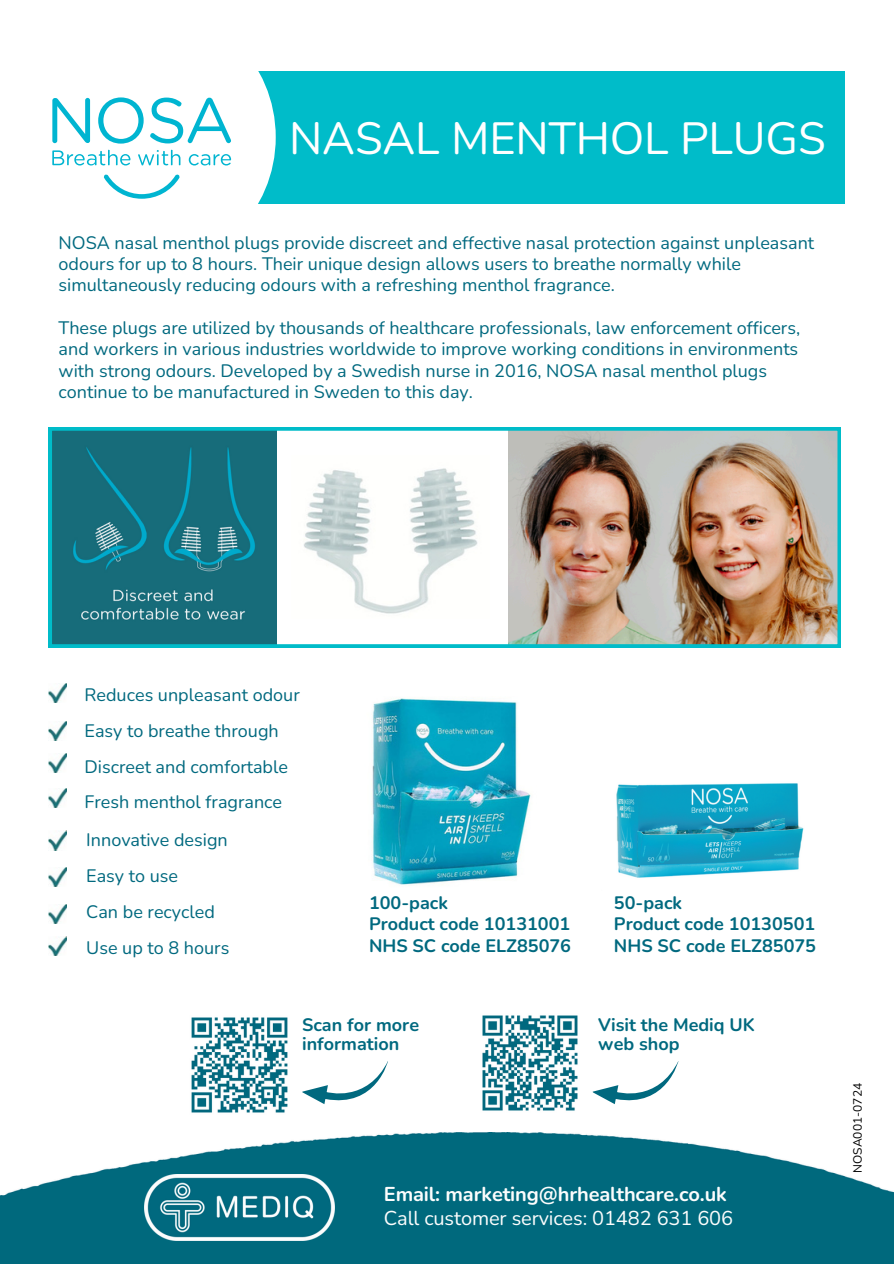
<style>
.page{position:relative;width:894px;height:1264px;background:#fff}
.page>*{position:absolute;margin:0;border:0;box-sizing:border-box;transform-origin:0 0}
.t1{font:45px "Nunito";letter-spacing:-.005em;color:#fff}
.t2{font:700 19.95px/24px "Nunito";letter-spacing:-.005em;color:#fcfdfd}
.t3{font:18px/21.3px "Nunito";color:#00697f}
.t4{font:700 18px/21.3px "Nunito";color:#00697f}
.t5{font:12px "Nunito";color:#000}
.s1{font-weight:400}
</style>
<div class="page">
<div style="left:43px;top:71px;width:801px;height:132px;background:#00bcc9"></div>
<svg style="left:43px;top:71px;width:233px;height:133px;background:#e9f9fa"></svg>
<svg style="left:52px;top:81px;width:189px;height:118px;background:#d7f3f7"></svg>
<img style="left:49px;top:683px;width:18px;height:19px">
<img style="left:49px;top:721px;width:18px;height:19px">
<img style="left:49px;top:753px;width:18px;height:19px">
<img style="left:49px;top:788px;width:18px;height:19px">
<img style="left:49px;top:831px;width:18px;height:19px">
<img style="left:49px;top:867px;width:18px;height:19px">
<img style="left:49px;top:904px;width:18px;height:19px">
<img style="left:616px;top:783px;width:188px;height:95px">
<img style="left:0;top:1132px;width:893px;height:131px">
<img style="left:145px;top:1174px;width:189px;height:66px">
<img style="left:49px;top:936px;width:18px;height:19px">
<img style="left:49px;top:427px;width:791px;height:220px">
<img style="left:482px;top:1015px;width:96px;height:96px">
<img style="left:191px;top:1017px;width:97px;height:96px">
<svg style="left:301px;top:1061px;width:105px;height:77px"></svg>
<svg style="left:591px;top:1061px;width:106px;height:77px"></svg>
<img style="left:371px;top:698px;width:160px;height:187px">
<p class="t1" style="left:289px;top:108px;width:538px">NASAL MENTHOL PLUGS</p>
<p class="t3" style="left:59px;top:232px;width:757px">NOSA nasal menthol plugs provide discreet and effective nasal protection against unpleasant odours for up to 8 hours. Their unique design allows users to breathe normally while simultaneously reducing odours with a refreshing menthol fragrance.</p>
<p class="t3" style="left:59px;top:317px;width:742px">These plugs are utilized by thousands of healthcare professionals, law enforcement officers, and workers in various industries worldwide to improve working conditions in environments with strong odours. Developed by a Swedish nurse in 2016, NOSA nasal menthol plugs continue to be manufactured in Sweden to this day.</p>
<p class="t3" style="left:84px;top:677px;width:217px;line-height:35.7px">Reduces unpleasant odour<br>Easy to breathe through<br>Discreet and comfortable<br>Fresh menthol fragrance</p>
<p class="t3" style="left:86px;top:822px;width:145px;line-height:36px">Innovative design<br>Easy to use<br>Can be recycled<br>Use up to 8 hours</p>
<h3 class="t4" style="left:369px;top:892px;width:203px">100-pack<br>Product code 10131001<br>NHS SC code ELZ85076</h3>
<h4 class="t4" style="left:302px;top:1015px;width:118px;line-height:19.2px">Scan for more information</h4>
<h3 class="t4" style="left:613px;top:892px;width:203px">50-pack<br>Product code 10130501<br>NHS SC code ELZ85075</h3>
<p class="t4" style="left:598px;top:1015px;width:158px;line-height:19.2px">Visit the Mediq UK web shop</p>
<p class="t2" style="left:384px;top:1182px;width:351px">Email: marketing@hrhealthcare.co.uk<br><span class="s1">Call customer services: 01482 631 606</span></p>
<p class="t5" style="left:849px;top:1172px;width:91px;rotate:-90deg">NOSA001-0724</p>
</div>
